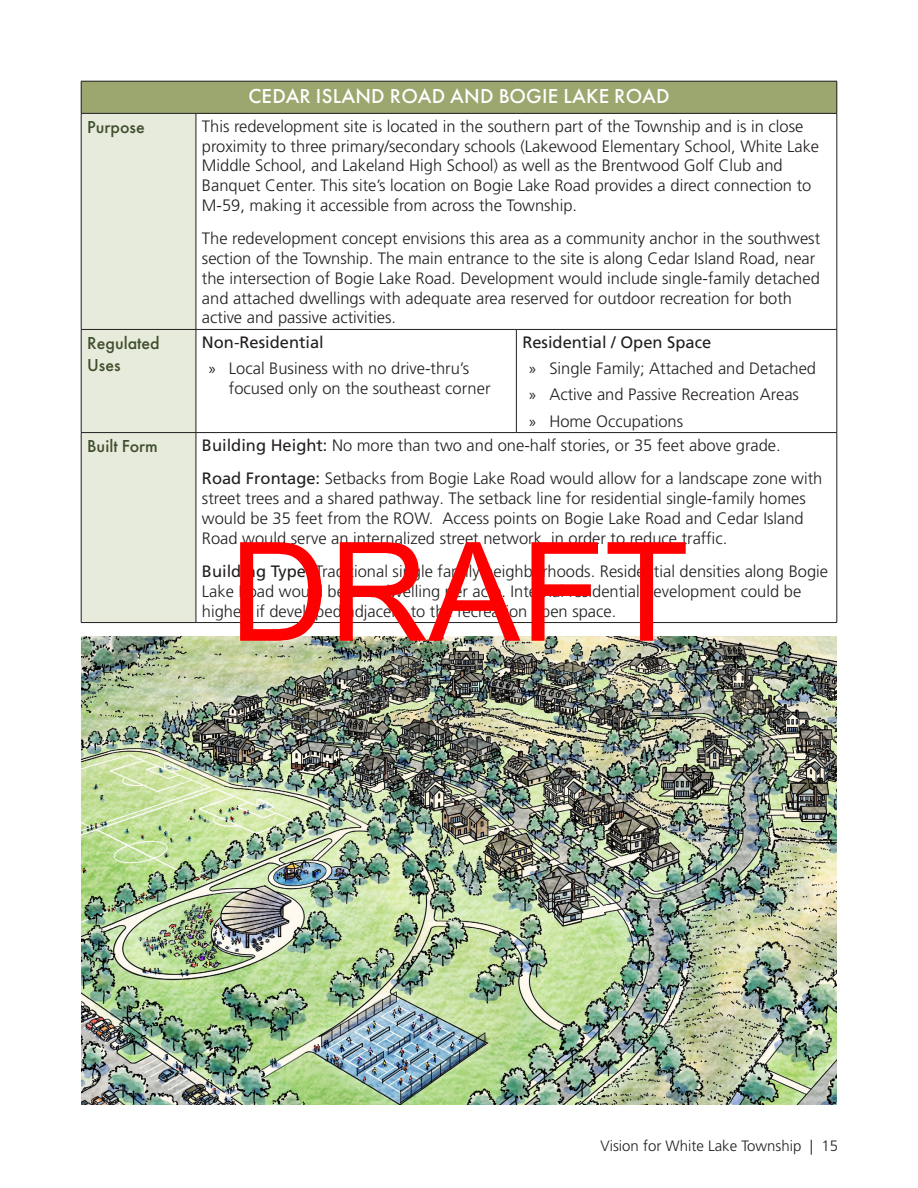
<style>
.page{position:relative;width:918px;height:1188px;background:#fff}
.page>*{position:absolute;margin:0;border:0;box-sizing:border-box;transform-origin:0 0}
.t1{font:137.7px "Arial";color:#f00}
.Heading_1{font:500 21px "Futura PT";letter-spacing:.01em;color:#fff}
.Table_header__column_titles{font:500 18px/21.6px "Futura PT";color:#404e2e}
.Table_text{font:300 16.5px/19.8px "Frutiger LT Pro";color:#231f20}
.Table_text-2{font:16.5px "Frutiger LT Pro";color:#231f20}
.t2{font:300 15px "Frutiger LT Pro";color:#231f20}
.s1{font-family:"Myriad Pro";font-weight:400}
.s2{font-weight:400}
</style>
<div class="page">
<div style="left:81px;top:81px;width:756px;height:32px;background:#9ca66f"></div>
<div style="left:82px;top:114px;width:114px;height:508px;background:#e7ebdb"></div>
<hr style="left:81px;top:81px;width:115px;height:1px;background:#231f20">
<hr style="left:81px;top:81px;width:1px;height:32px;background:#231f20">
<hr style="left:196px;top:81px;width:320px;height:1px;background:#231f20">
<hr style="left:516px;top:81px;width:321px;height:1px;background:#231f20">
<hr style="left:837px;top:81px;width:1px;height:32px;background:#231f20">
<hr style="left:81px;top:113px;width:115px;height:1px;background:#231f20">
<hr style="left:81px;top:114px;width:1px;height:215px;background:#231f20">
<hr style="left:196px;top:113px;width:320px;height:1px;background:#231f20">
<hr style="left:196px;top:114px;width:1px;height:215px;background:#231f20">
<hr style="left:516px;top:113px;width:321px;height:1px;background:#231f20">
<hr style="left:837px;top:114px;width:1px;height:215px;background:#231f20">
<hr style="left:81px;top:329px;width:115px;height:1px;background:#231f20">
<hr style="left:81px;top:330px;width:1px;height:102px;background:#231f20">
<hr style="left:196px;top:329px;width:320px;height:1px;background:#231f20">
<hr style="left:196px;top:330px;width:1px;height:102px;background:#231f20">
<hr style="left:516px;top:329px;width:321px;height:1px;background:#231f20">
<hr style="left:516px;top:330px;width:1px;height:102px;background:#231f20">
<hr style="left:837px;top:330px;width:1px;height:102px;background:#231f20">
<hr style="left:81px;top:432px;width:115px;height:1px;background:#231f20">
<hr style="left:81px;top:433px;width:1px;height:189px;background:#231f20">
<hr style="left:196px;top:432px;width:320px;height:1px;background:#231f20">
<hr style="left:196px;top:433px;width:1px;height:189px;background:#231f20">
<hr style="left:516px;top:432px;width:321px;height:1px;background:#231f20">
<hr style="left:837px;top:433px;width:1px;height:189px;background:#231f20">
<hr style="left:81px;top:622px;width:115px;height:1px;background:#231f20">
<hr style="left:196px;top:622px;width:320px;height:1px;background:#231f20">
<hr style="left:516px;top:622px;width:321px;height:1px;background:#231f20">
<img style="left:81px;top:636px;width:756px;height:468px">
<p class="Heading_1" style="left:248px;top:84px;width:423px">CEDAR ISLAND ROAD AND BOGIE LAKE ROAD</p>
<p class="Table_header__column_titles" style="left:87px;top:116px;width:59px">Purpose</p>
<p class="Table_text" style="left:202px;top:116px;width:619px">This redevelopment site is located in the southern part of the Township and is in close proximity to three primary/secondary schools (Lakewood Elementary School, White Lake Middle School, and Lakeland High School) as well as the Brentwood Golf Club and Banquet Center. This site’s location on Bogie Lake Road provides a direct connection to M-59, making it accessible from across the Township.</p>
<p class="Table_text" style="left:202px;top:229px;width:620px">The redevelopment concept envisions this area as a community anchor in the southwest section of the Township. The main entrance to the site is along Cedar Island Road, near the intersection of Bogie Lake Road. Development would include single-family detached and attached dwellings with adequate area reserved for outdoor recreation for both active and passive activities.</p>
<p class="Table_header__column_titles" style="left:87px;top:332px;width:74px">Regulated<br>Uses</p>
<p class="Table_text-2" style="left:202px;top:332px;width:123px">Non-Residential</p>
<p class="Table_text-2" style="left:522px;top:332px;width:190px">Residential / Open Space</p>
<p class="Table_text" style="left:529px;top:359px;width:289px"><span class="s1">»</span> Single Family; Attached and Detached</p>
<p class="Table_text" style="left:529px;top:385px;width:271px"><span class="s1">»</span> Active and Passive Recreation Areas</p>
<p class="Table_text" style="left:529px;top:411px;width:156px"><span class="s1">»</span> Home Occupations</p>
<p class="Table_text" style="left:229px;top:359px;width:263px;text-indent:-20px"><span class="s1">»</span> Local Business with no drive-thru’s focused only on the southeast corner</p>
<p class="Table_header__column_titles" style="left:87px;top:436px;width:72px">Built Form</p>
<p class="Table_text" style="left:202px;top:435px;width:580px"><span class="s2">Building Height:</span> No more than two and one-half stories, or 35 feet above grade.</p>
<p class="Table_text" style="left:202px;top:469px;width:622px"><span class="s2">Road Frontage:</span> Setbacks from Bogie Lake Road would allow for a landscape zone with street trees and a shared pathway. The setback line for residential single-family homes would be 35 feet from the ROW. Access points on Bogie Lake Road and Cedar Island Road would serve an internalized street network, in order to reduce traffic.</p>
<p class="Table_text" style="left:202px;top:561px;width:628px"><span class="s2">Building Type:</span> Traditional single family neighborhoods. Residential densities along Bogie<br>Lake Road would be one dwelling per acre. Internal residential development could be higher if developed adjacent to the recreation open space.</p>
<h1 class="t1" style="left:230px;top:498px;width:460px">DRAFT</h1>
<p class="t2" style="left:600px;top:1137px;width:239px">Vision for White Lake Township | 15</p>
</div>
